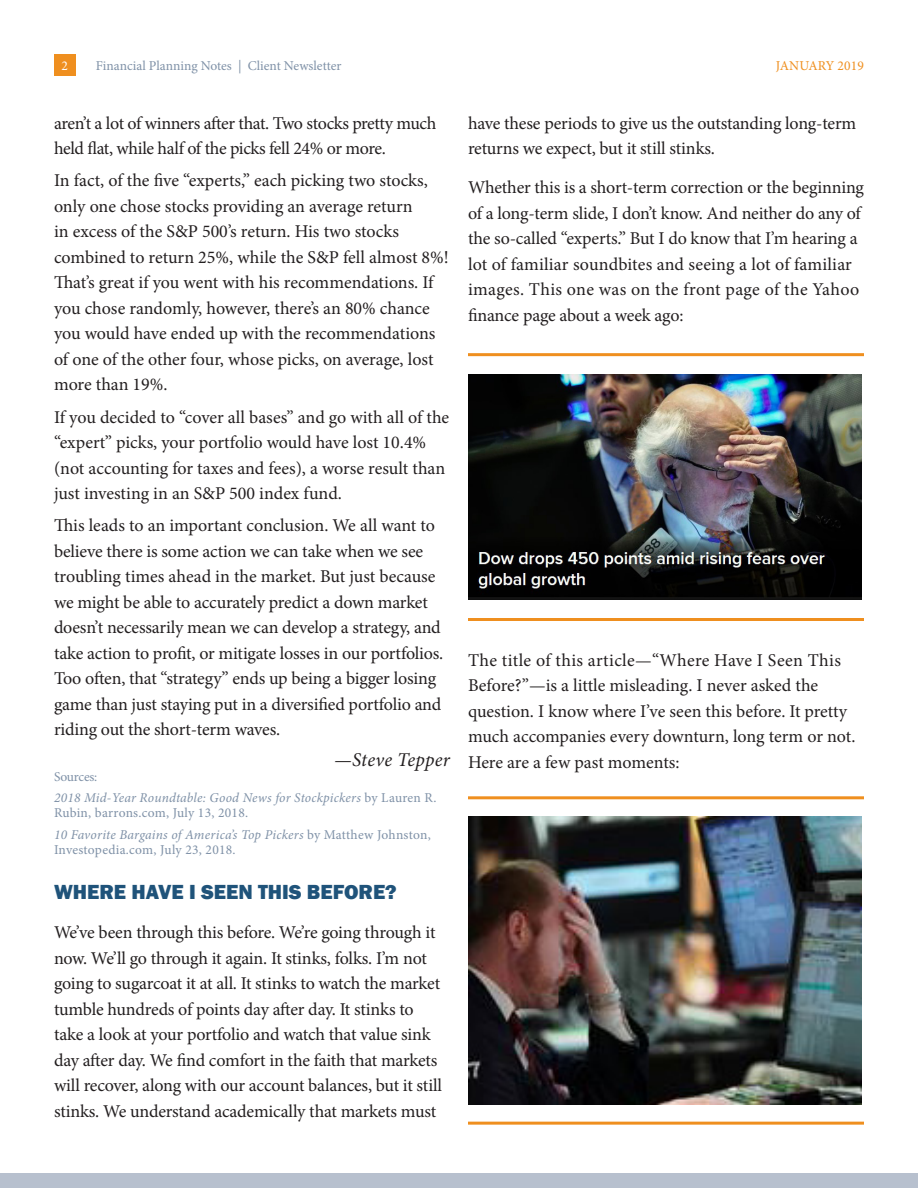
<style>
.page{position:relative;width:918px;height:1188px;background:#fff}
.page>*{position:absolute;margin:0;border:0;box-sizing:border-box;transform-origin:0 0}
.t1{font:800 21px "Franklin Gothic";color:#1f537a}
.t2{font:italic 19.5px "Minion Pro";letter-spacing:.01em;color:#231f20}
.t3{font:18px/25.5px "Minion Pro";letter-spacing:-.01em;color:#231f20}
.t4{font:italic 13.5px/15px "Minion Pro";letter-spacing:.01em;color:#7f91a7}
.t5{font:13.5px/15px "Minion Pro";letter-spacing:.02em;color:#7f91a7}
.t6{font:13.5px "Minion Pro";color:#7f91a7}
.t7{font:13.5px "Minion Pro";letter-spacing:.01em;color:#ef8f1f}
.t8{font:13.5px "Minion Pro";color:#fff}
.s1{font-style:normal}
.s2{font-style:italic}
</style>
<div class="page">
<div style="left:54px;top:54px;width:22px;height:22px;background:#ef8f1f"></div>
<div style="left:0;top:1173px;width:918px;height:15px;background:#b7c0ce"></div>
<hr style="left:468px;top:353px;width:396px;height:3px;background:#ef8f1f">
<hr style="left:468px;top:796px;width:396px;height:3px;background:#ef8f1f">
<hr style="left:468px;top:618px;width:396px;height:3px;background:#ef8f1f">
<hr style="left:468px;top:1122px;width:396px;height:3px;background:#ef8f1f">
<img style="left:468px;top:375px;width:394px;height:224px">
<img style="left:468px;top:817px;width:394px;height:287px">
<p class="t8" style="left:62px;top:56px;width:8px">2</p>
<p class="t6" style="left:96px;top:56px;width:247px">Financial Planning Notes | Client Newsletter</p>
<p class="t7" style="left:776px;top:56px;width:90px">JANUARY 2019</p>
<p class="t3" style="left:54px;top:110px;width:384px">aren’t a lot of winners after that. Two stocks pretty much held flat, while half of the picks fell 24% or more.</p>
<p class="t3" style="left:54px;top:168px;width:396px">In fact, of the five “experts,” each picking two stocks, only one chose stocks providing an average return<br>in excess of the S&amp;P 500’s return. His two stocks combined to return 25%, while the S&amp;P fell almost 8%!<br>That’s great if you went with his recommendations. If you chose randomly, however, there’s an 80% chance you would have ended up with the recommendations of one of the other four, whose picks, on average, lost more than 19%.</p>
<p class="t3" style="left:54px;top:404px;width:397px">If you decided to “cover all bases” and go with all of the “expert” picks, your portfolio would have lost 10.4% (not accounting for taxes and fees), a worse result than just investing in an S&amp;P 500 index fund.</p>
<p class="t3" style="left:54px;top:513px;width:391px">This leads to an important conclusion. We all want to believe there is some action we can take when we see troubling times ahead in the market. But just because we might be able to accurately predict a down market doesn’t necessarily mean we can develop a strategy, and take action to profit, or mitigate losses in our portfolios.<br>Too often, that “strategy” ends up being a bigger losing game than just staying put in a diversified portfolio and riding out the short-term waves.</p>
<p class="t2" style="left:334px;top:746px;width:117px">—Steve Tepper</p>
<p class="t6" style="left:54px;top:767px;width:45px">Sources:</p>
<p class="t4" style="left:54px;top:790px;width:384px">2018 Mid-Year Roundtable: Good News for Stockpickers <span class="s1">by Lauren R.<br>Rubin, barrons.com, July 13, 2018.</span></p>
<p class="t5" style="left:54px;top:827px;width:378px"><span class="s2">10 Favorite Bargains of America’s Top Pickers</span> by Matthew Johnston,<br>Investopedia.com, July 23, 2018.</p>
<p class="t1" style="left:54px;top:879px;width:344px">WHERE HAVE I SEEN THIS BEFORE?</p>
<p class="t3" style="left:54px;top:920px;width:390px">We’ve been through this before. We’re going through it now. We’ll go through it again. It stinks, folks. I’m not going to sugarcoat it at all. It stinks to watch the market tumble hundreds of points day after day. It stinks to take a look at your portfolio and watch that value sink day after day. We find comfort in the faith that markets will recover, along with our account balances, but it still stinks. We understand academically that markets must</p>
<p class="t3" style="left:468px;top:110px;width:390px">have these periods to give us the outstanding long-term returns we expect, but it still stinks.</p>
<p class="t3" style="left:468px;top:175px;width:398px">Whether this is a short-term correction or the beginning of a long-term slide, I don’t know. And neither do any of the so-called “experts.” But I do know that I’m hearing a lot of familiar soundbites and seeing a lot of familiar images. This one was on the front page of the Yahoo finance page about a week ago:</p>
<p class="t3" style="left:468px;top:647px;width:389px">The title of this article—“Where Have I Seen This Before?”—is a little misleading. I never asked the question. I know where I’ve seen this before. It pretty much accompanies every downturn, long term or not.<br>Here are a few past moments:</p>
</div>
